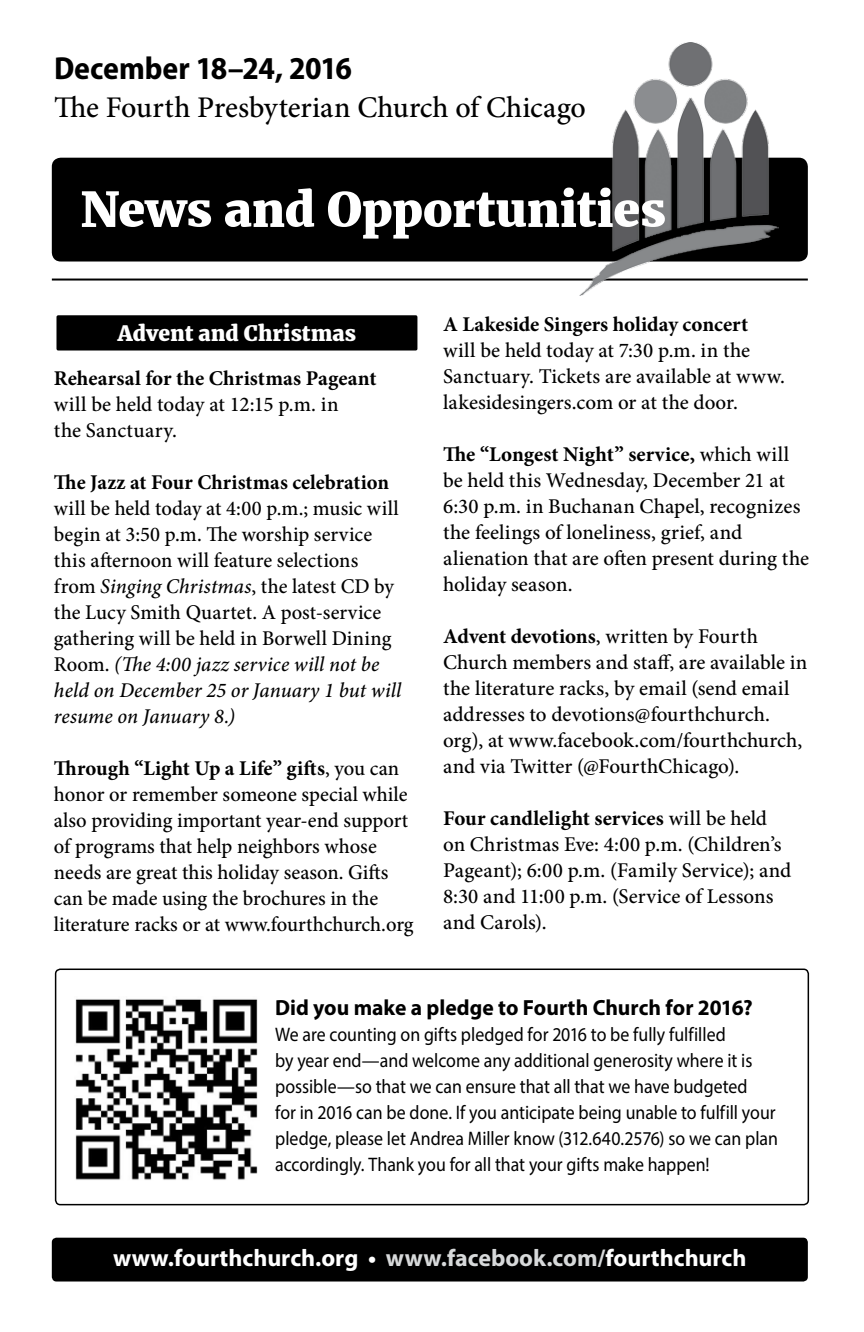
<style>
.page{position:relative;width:864px;height:1332px;background:#fff}
.page>*{position:absolute;margin:0;border:0;box-sizing:border-box;transform-origin:0 0}
.t1{font:700 semi-condensed 32px "Myriad Pro";letter-spacing:-.005em;color:#000}
.t2{font:500 30px "Minion Pro";color:#000}
.t3{font:700 24px "Myriad Pro";color:#fff}
.t4{font:700 22px "Myriad Pro";color:#000}
.t5{font:500 21px/26px "Minion Pro";color:#000}
.t6{font:700 21px "Minion Pro";color:#000}
.t7{font:800 21px "Merriweather";letter-spacing:.005em;color:#fff}
.t8{font:19.6px/26px "Myriad Pro";color:#000;scale:.91 1}
.s1{font-style:italic}
.s2{font-weight:700}
.s3{color:#d7d9da}
</style>
<div class="page">
<hr style="left:52px;top:279px;width:756px;height:2px;background:#000">
<div style="left:52px;top:158px;width:756px;height:104px;background:#000;border-radius:9px"></div>
<img style="left:579px;top:43px;width:200px;height:253px">
<svg style="left:82px;top:188px;width:583px;height:51px"></svg>
<div style="left:52px;top:1238px;width:756px;height:44px;background:#000;border-radius:5px"></div>
<div style="left:55px;top:969px;width:754px;height:236px;border:2px solid #000;border-radius:5px"></div>
<img style="left:75px;top:999px;width:183px;height:181px">
<div style="left:56px;top:315px;width:361px;height:36px;background:#000;border-radius:2px"></div>
<h1 class="t1" style="left:54px;top:50px;width:300px">December 18–24, 2016</h1>
<h2 class="t2" style="left:54px;top:87px;width:533px">The Fourth Presbyterian Church of Chicago</h2>
<p class="t7" style="left:118px;top:320px;width:240px">Advent and Christmas</p>
<p class="t6" style="left:54px;top:364px;width:324px">Rehearsal for the Christmas Pageant</p>
<p class="t5" style="left:54px;top:392px;width:286px">will be held today at 12:15 p.m. in the Sanctuary.</p>
<p class="t6" style="left:54px;top:468px;width:337px">The Jazz at Four Christmas celebration</p>
<p class="t5" style="left:54px;top:496px;width:349px">will be held today at 4:00 p.m.; music will begin at 3:50 p.m. The worship service this afternoon will feature selections from <span class="s1">Singing Christmas</span>, the latest CD by the Lucy Smith Quartet. A post-service gathering will be held in Borwell Dining Room. <span class="s1">(The 4:00 jazz service will not be held on December 25 or January 1 but will resume on January 8.)</span></p>
<p class="t5" style="left:54px;top:756px;width:361px"><span class="s2">Through “Light Up a Life” gifts</span>, you can honor or remember someone special while also providing important year-end support of programs that help neighbors whose needs are great this holiday season. Gifts can be made using the brochures in the literature racks or at www.fourthchurch.org</p>
<p class="t6" style="left:443px;top:309px;width:307px">A Lakeside Singers holiday concert</p>
<p class="t5" style="left:443px;top:337px;width:344px">will be held today at 7:30 p.m. in the<br>Sanctuary. Tickets are available at www. lakesidesingers.com or at the door.</p>
<p class="t5" style="left:443px;top:441px;width:368px"><span class="s2">The “Longest Night” service,</span> which will be held this Wednesday, December 21 at 6:30 p.m. in Buchanan Chapel, recognizes the feelings of loneliness, grief, and alienation that are often present during the holiday season.</p>
<p class="t5" style="left:443px;top:623px;width:366px"><span class="s2">Advent devotions</span>, written by Fourth Church members and staff, are available in the literature racks, by email (send email addresses to devotions@fourthchurch. org), at www.facebook.com/fourthchurch, and via Twitter (@FourthChicago).</p>
<p class="t5" style="left:443px;top:805px;width:350px"><span class="s2">Four candlelight services</span> will be held on Christmas Eve: 4:00 p.m. (Children’s Pageant); 6:00 p.m. (Family Service); and 8:30 and 11:00 p.m. (Service of Lessons and Carols).</p>
<p class="t4" style="left:275px;top:994px;width:479px">Did you make a pledge to Fourth Church for 2016?</p>
<p class="t8" style="left:275px;top:1022px;width:554px">We are counting on gifts pledged for 2016 to be fully fulfilled<br>by year end—and welcome any additional generosity where it is possible—so that we can ensure that all that we have budgeted<br>for in 2016 can be done. If you anticipate being unable to fulfill your pledge, please let Andrea Miller know (312.640.2576) so we can plan accordingly. Thank you for all that your gifts make happen!</p>
<p class="t3" style="left:113px;top:1242px;width:635px">www.fourthchurch.org • <span class="s3">www.facebook.com/</span>fourthchurch</p>
</div>
